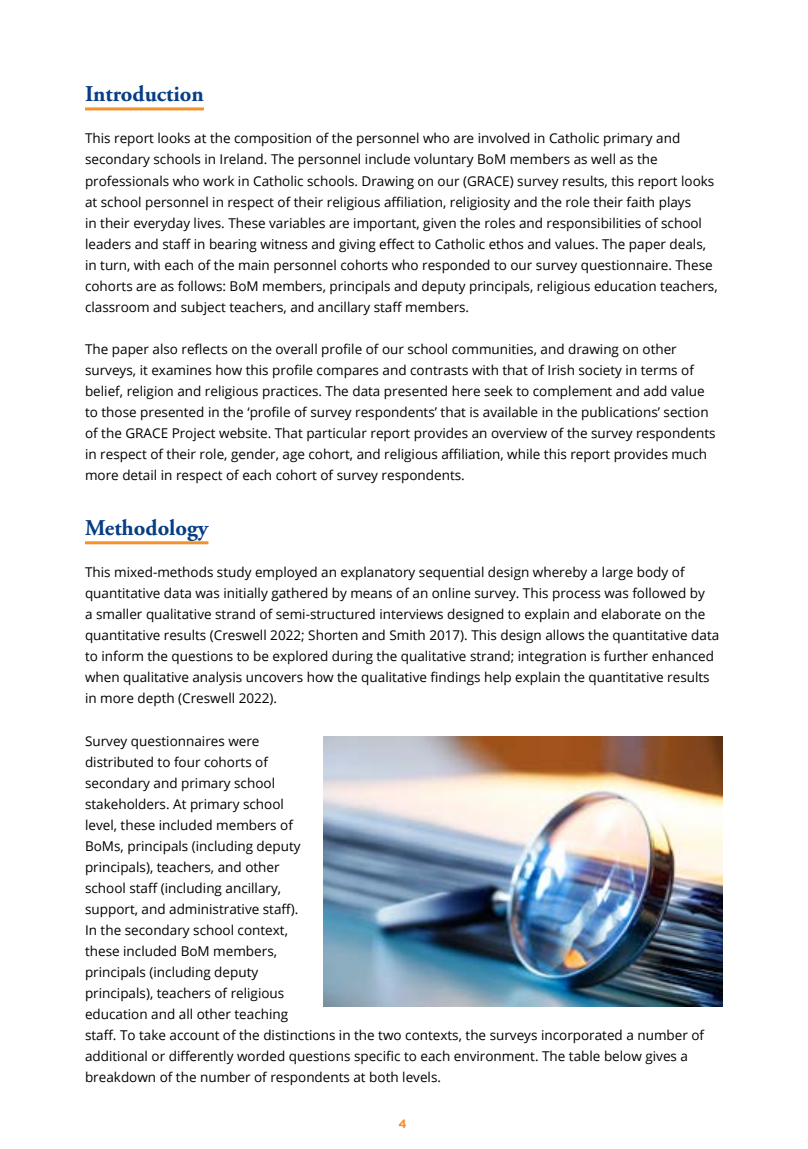
<style>
.page{position:relative;width:808px;height:1149px;background:#fff}
.page>*{position:absolute;margin:0;border:0;box-sizing:border-box;transform-origin:0 0}
.t1{font:700 22.5px "Adobe Garamond Pro";color:#063e85}
.t2{font:13.5px/21px "Open Sans";color:#000}
.t3{font:700 12px "Gotham";color:#f3912d}
</style>
<div class="page">
<hr style="left:85px;top:107px;width:119px;height:3px;background:#f3912d">
<hr style="left:85px;top:541px;width:123px;height:3px;background:#f3912d">
<img style="left:323px;top:736px;width:400px;height:269px">
<h1 class="t1" style="left:85px;top:81px;width:120px">Introduction</h1>
<p class="t2" style="left:85px;top:128px;width:634px">This report looks at the composition of the personnel who are involved in Catholic primary and secondary schools in Ireland. The personnel include voluntary BoM members as well as the professionals who work in Catholic schools. Drawing on our (GRACE) survey results, this report looks at school personnel in respect of their religious affiliation, religiosity and the role their faith plays<br>in their everyday lives. These variables are important, given the roles and responsibilities of school leaders and staff in bearing witness and giving effect to Catholic ethos and values. The paper deals, in turn, with each of the main personnel cohorts who responded to our survey questionnaire. These cohorts are as follows: BoM members, principals and deputy principals, religious education teachers, classroom and subject teachers, and ancillary staff members.</p>
<p class="t2" style="left:85px;top:338px;width:632px">The paper also reflects on the overall profile of our school communities, and drawing on other surveys, it examines how this profile compares and contrasts with that of Irish society in terms of belief, religion and religious practices. The data presented here seek to complement and add value to those presented in the ‘profile of survey respondents’ that is available in the publications’ section of the GRACE Project website. That particular report provides an overview of the survey respondents in respect of their role, gender, age cohort, and religious affiliation, while this report provides much more detail in respect of each cohort of survey respondents.</p>
<h1 class="t1" style="left:85px;top:515px;width:125px">Methodology</h1>
<p class="t2" style="left:85px;top:561px;width:636px">This mixed-methods study employed an explanatory sequential design whereby a large body of quantitative data was initially gathered by means of an online survey. This process was followed by<br>a smaller qualitative strand of semi-structured interviews designed to explain and elaborate on the quantitative results (Creswell 2022; Shorten and Smith 2017). This design allows the quantitative data to inform the questions to be explored during the qualitative strand; integration is further enhanced when qualitative analysis uncovers how the qualitative findings help explain the quantitative results in more depth (Creswell 2022).</p>
<p class="t2" style="left:85px;top:729px;width:621px">Survey questionnaires were<br>distributed to four cohorts of<br>secondary and primary school<br>stakeholders. At primary school<br>level, these included members of<br>BoMs, principals (including deputy<br>principals), teachers, and other<br>school staff (including ancillary,<br>support, and administrative staff).<br>In the secondary school context,<br>these included BoM members,<br>principals (including deputy<br>principals), teachers of religious<br>education and all other teaching<br>staff. To take account of the distinctions in the two contexts, the surveys incorporated a number of additional or differently worded questions specific to each environment. The table below gives a breakdown of the number of respondents at both levels.</p>
<p class="t3" style="left:399px;top:1115px;width:10px">4</p>
</div>
